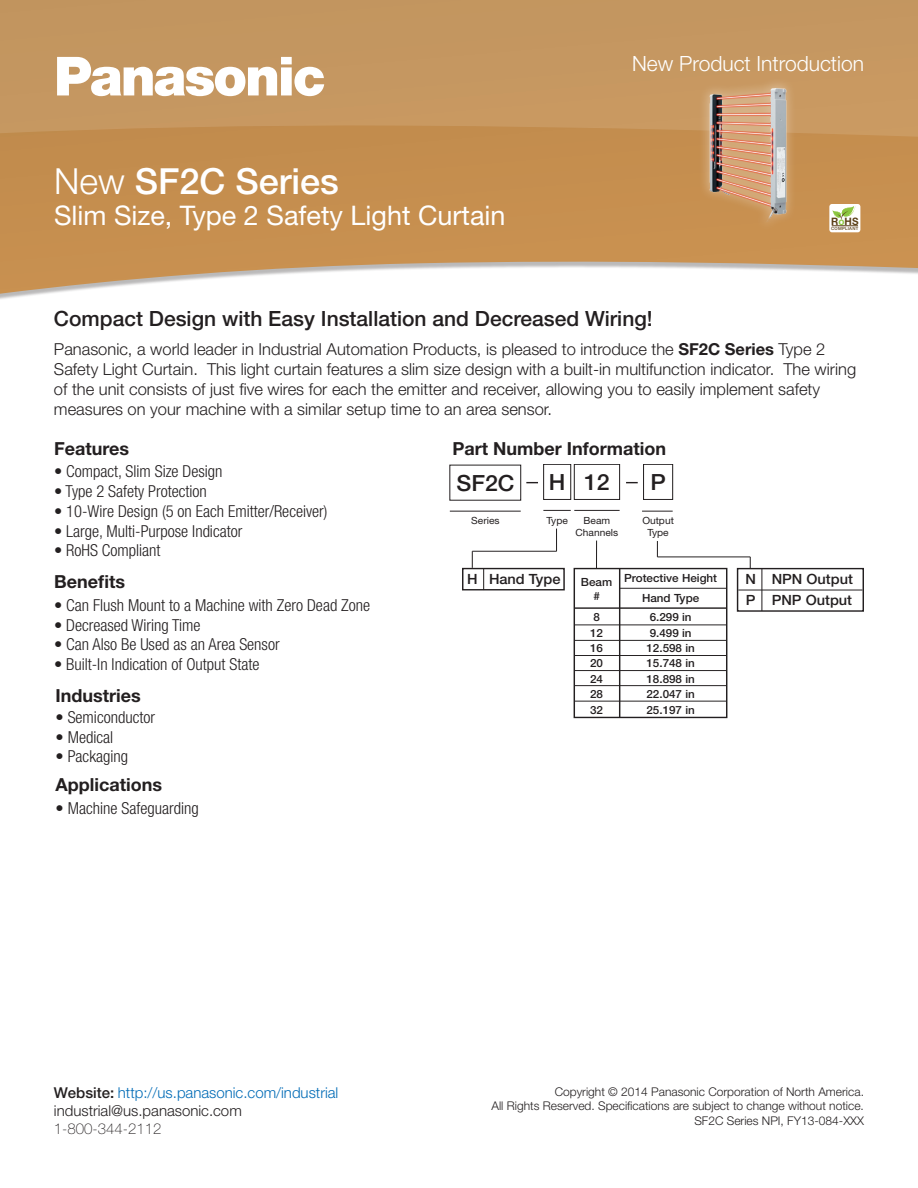
<style>
.page{position:relative;width:918px;height:1188px;background:#fff}
.page>*{position:absolute;margin:0;border:0;box-sizing:border-box;transform-origin:0 0}
.t1{font:900 54px "Helvetica Neue";letter-spacing:-.04em;color:#fff}
.t2{font:500 36px "Helvetica Neue";color:#fff}
.t3{font:27px "Helvetica Neue";color:#fff}
.t4{font:500 22.35px "Helvetica Neue";color:#231f20}
.t5{font:500 21px "Helvetica Neue";color:#231f20}
.t6{font:300 21px "Helvetica Neue";color:#fff}
.t7{font:700 18px "Helvetica Neue";color:#231f20}
.t8{font:300 16.5px/19.8px "Helvetica Neue";color:#231f20}
.t9{font:300 condensed 16.5px "Helvetica Neue";color:#231f20}
.t10{font:300 15px/18px "Helvetica Neue";color:#006bb6}
.t11{font:100 15px "Helvetica Neue";color:#231f20}
.t12{font:500 14.1px/20.9px "Helvetica Neue";color:#231f20}
.t13{font:300 12px/14.4px "Helvetica Neue";color:#231f20;text-align:right}
.t14{font:500 11.25px/15.5px "Helvetica Neue";color:#231f20}
.t15{font:700 10.2px "Helvetica Neue";color:#5a3f16}
.t16{font:9.9px/11.9px "Helvetica Neue";color:#231f20;text-align:center}
.t17{font:500 4.35px "Helvetica Neue";letter-spacing:.05em;color:#5a3f16}
.s1{font-weight:300}
.s2{color:#8bc640}
.s3{font-weight:700}
.s4{font-weight:500;color:#231f20}
.s5{color:#231f20}
</style>
<div class="page">
<hr style="left:450px;top:511px;width:71px;height:1px;background:#231f20">
<hr style="left:574px;top:510px;width:46px;height:1px;background:#231f20">
<div style="left:643px;top:464px;width:30px;height:36px;border:1px solid #231f20"></div>
<div style="left:543px;top:464px;width:28px;height:36px;border:1px solid #231f20"></div>
<svg style="left:526px;top:482px;width:12px;height:1px"></svg>
<svg style="left:626px;top:482px;width:12px;height:1px"></svg>
<hr style="left:642px;top:511px;width:31px;height:1px;background:#231f20">
<div style="left:737px;top:568px;width:127px;height:44px;border:1px solid #231f20"></div>
<hr style="left:762px;top:569px;width:1px;height:42px;background:#231f20">
<svg style="left:657px;top:541px;width:1px;height:16px"></svg>
<hr style="left:657px;top:557px;width:93px;height:1px;background:#231f20">
<svg style="left:750px;top:557px;width:1px;height:12px"></svg>
<hr style="left:738px;top:590px;width:125px;height:1px;background:#231f20">
<div style="left:462px;top:568px;width:103px;height:22px;border:1px solid #231f20"></div>
<svg style="left:483px;top:569px;width:1px;height:21px"></svg>
<svg style="left:556px;top:529px;width:1px;height:22px"></svg>
<hr style="left:472px;top:551px;width:85px;height:1px;background:#231f20">
<svg style="left:472px;top:551px;width:1px;height:17px"></svg>
<div style="left:574px;top:464px;width:46px;height:36px;border:1px solid #231f20"></div>
<div style="left:574px;top:568px;width:153px;height:150px;border:1px solid #231f20"></div>
<hr style="left:619px;top:569px;width:1px;height:148px;background:#231f20">
<hr style="left:574px;top:607px;width:152px;height:2px;background:#231f20">
<hr style="left:575px;top:625px;width:152px;height:1px;background:#231f20">
<hr style="left:620px;top:588px;width:107px;height:1px;background:#231f20">
<hr style="left:575px;top:640px;width:152px;height:1px;background:#231f20">
<hr style="left:575px;top:655px;width:152px;height:1px;background:#231f20">
<hr style="left:575px;top:670px;width:152px;height:1px;background:#231f20">
<hr style="left:575px;top:685px;width:152px;height:1px;background:#231f20">
<hr style="left:575px;top:701px;width:152px;height:1px;background:#231f20">
<svg style="left:543px;top:510px;width:28px;height:1px"></svg>
<svg style="left:596px;top:541px;width:1px;height:28px"></svg>
<svg style="left:0;top:137px;width:918px;height:157px;background:#cda06c"></svg>
<div style="left:0;top:0;width:918px;height:137px;background:#c59761"></div>
<div style="left:698px;top:77px;width:99px;height:155px;background:#fff;opacity:.35"></div>
<img style="left:679px;top:79px;width:144px;height:144px">
<div style="left:829px;top:204px;width:31px;height:28px;background:#fff;border-radius:3px"></div>
<svg style="left:832px;top:206px;width:26px;height:20px"></svg>
<h1 class="t1" style="left:54px;top:44px;width:273px">Panasonic</h1>
<h2 class="t2" style="left:54px;top:159px;width:286px"><span class="s1">New</span> SF2C Series</h2>
<h3 class="t3" style="left:54px;top:200px;width:453px">Slim Size, Type 2 Safety Light Curtain</h3>
<p class="t6" style="left:632px;top:50px;width:233px">New Product Introduction</p>
<p class="t15" style="left:831px;top:215px;width:29px">R<span class="s2">o</span>HS</p>
<p class="t17" style="left:831px;top:226px;width:28px">COMPLIANT</p>
<p class="t5" style="left:54px;top:306px;width:600px">Compact Design with Easy Installation and Decreased Wiring!</p>
<p class="t8" style="left:54px;top:339px;width:804px">Panasonic, a world leader in Industrial Automation Products, is pleased to introduce the <span class="s3">SF2C Series</span> Type 2<br>Safety Light Curtain. This light curtain features a slim size design with a built-in multifunction indicator. The wiring of the unit consists of just five wires for each the emitter and receiver, allowing you to easily implement safety measures on your machine with a similar setup time to an area sensor.</p>
<p class="t7" style="left:54px;top:437px;width:77px">Features</p>
<p class="t9" style="left:54px;top:462px;width:170px">• Compact, Slim Size Design</p>
<p class="t9" style="left:54px;top:482px;width:154px">• Type 2 Safety Protection</p>
<p class="t9" style="left:54px;top:501px;width:275px">• 10-Wire Design (5 on Each Emitter/Receiver)</p>
<p class="t9" style="left:54px;top:521px;width:190px">• Large, Multi-Purpose Indicator</p>
<p class="t9" style="left:54px;top:541px;width:108px">• RoHS Compliant</p>
<p class="t9" style="left:54px;top:595px;width:318px">• Can Flush Mount to a Machine with Zero Dead Zone</p>
<p class="t9" style="left:54px;top:615px;width:148px">• Decreased Wiring Time</p>
<p class="t9" style="left:54px;top:635px;width:227px">• Can Also Be Used as an Area Sensor</p>
<p class="t9" style="left:54px;top:655px;width:207px">• Built-In Indication of Output State</p>
<p class="t9" style="left:56px;top:707px;width:101px">• Semiconductor</p>
<p class="t9" style="left:56px;top:727px;width:59px">• Medical</p>
<p class="t9" style="left:56px;top:747px;width:74px">• Packaging</p>
<p class="t9" style="left:56px;top:798px;width:145px">• Machine Safeguarding</p>
<p class="t7" style="left:54px;top:571px;width:73px">Benefits</p>
<p class="t7" style="left:55px;top:685px;width:87px">Industries</p>
<p class="t7" style="left:55px;top:774px;width:108px">Applications</p>
<p class="t7" style="left:453px;top:437px;width:215px">Part Number Information</p>
<h3 class="t4" style="left:457px;top:470px;width:60px">SF2C</h3>
<p class="t16" style="left:471px;top:515px;width:30px">Series</p>
<h3 class="t4" style="left:549px;top:469px;width:18px">H</h3>
<h3 class="t4" style="left:650px;top:469px;width:17px">P</h3>
<p class="t16" style="left:642px;top:515px;width:33px">Output<br>Type</p>
<h3 class="t4" style="left:584px;top:469px;width:27px">12</h3>
<p class="t16" style="left:547px;top:515px;width:23px">Type</p>
<p class="t16" style="left:576px;top:515px;width:44px">Beam<br>Channels</p>
<p class="t12" style="left:467px;top:568px;width:95px">H Hand Type</p>
<p class="t14" style="left:593px;top:570px;width:125px;line-height:17.1px;text-indent:-12px">Beam Protective Height #</p>
<p class="t14" style="left:642px;top:590px;width:59px">Hand Type</p>
<p class="t14" style="left:593px;top:609px;width:8px">8</p>
<p class="t14" style="left:590px;top:625px;width:14px;text-align:justify">12<br>16<br>20<br>24<br>28<br>32</p>
<p class="t14" style="left:650px;top:609px;width:43px">6.299 in</p>
<p class="t14" style="left:646px;top:625px;width:50px">9.499 in<br>12.598 in<br>15.748 in<br>18.898 in<br>22.047 in<br>25.197 in</p>
<p class="t12" style="left:746px;top:569px;width:109px">N NPN Output<br>P PNP Output</p>
<p class="t10" style="left:54px;top:1083px;width:286px"><span class="s4">Website:</span> http://us.panasonic.com/industrial <span class="s5">industrial@us.panasonic.com</span></p>
<p class="t11" style="left:54px;top:1120px;width:109px">1-800-344-2112</p>
<p class="t13" style="left:491px;top:1084px;width:374px">Copyright © 2014 Panasonic Corporation of North America.<br>All Rights Reserved. Specifications are subject to change without notice.<br>SF2C Series NPI, FY13-084-XXX</p>
</div>
